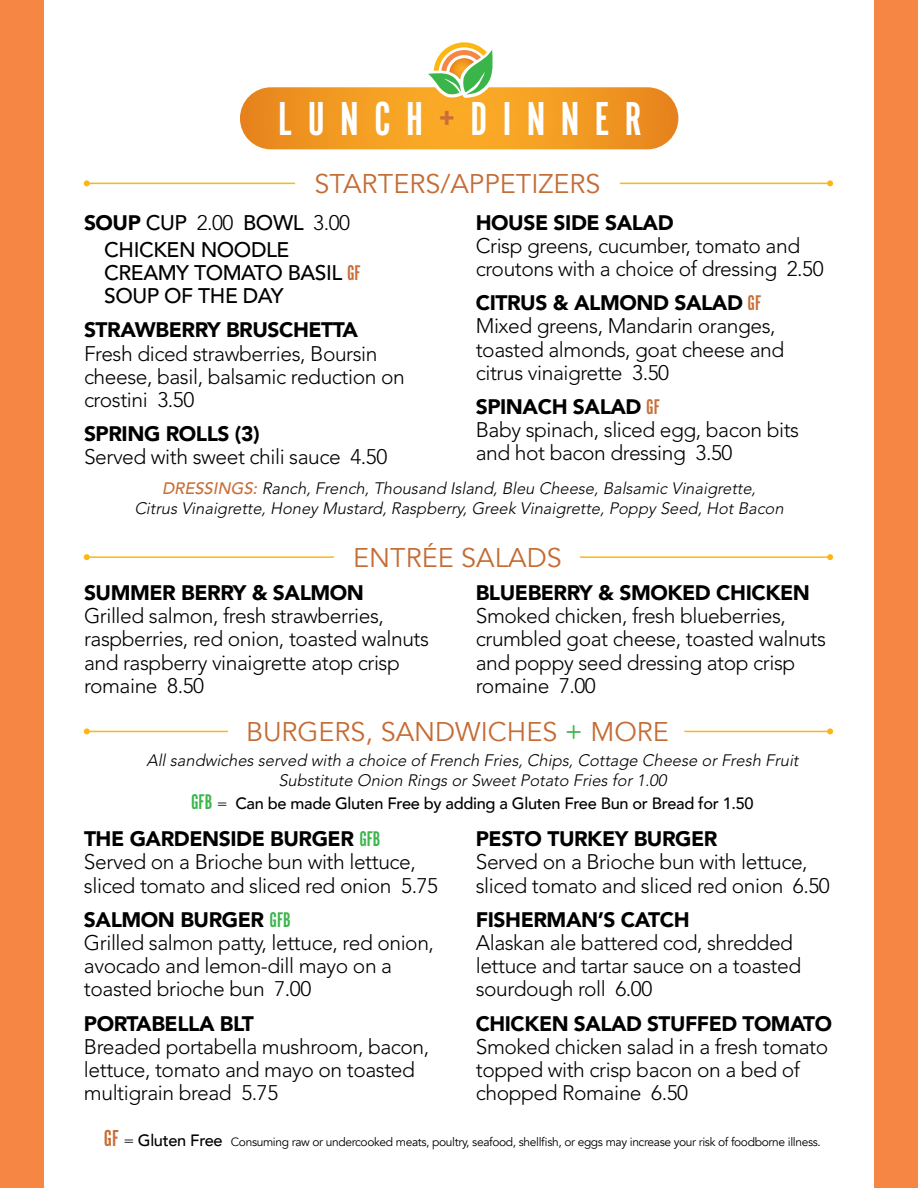
<style>
.page{position:relative;width:918px;height:1188px;background:#fff}
.page>*{position:absolute;margin:0;border:0;box-sizing:border-box;transform-origin:0 0}
.t1{font:49.5px "Alternate Got No 1 D";letter-spacing:.31em;color:#fff}
.t2{font:27px "Avenir";color:#c46c35}
.t3{font:300 21px/23.2px "Avenir LT Std";letter-spacing:-.02em;color:#000}
.t4{font:900 21px "Avenir";letter-spacing:-.02em;color:#000}
.t5{font:500 21px/27.2px "Avenir LT Std";letter-spacing:-.02em;color:#000}
.t6{font:italic 300 16.5px/19.8px "Avenir LT Std";color:#000;text-align:center}
.t7{font:500 16.35px "Avenir";letter-spacing:-.02em;color:#000}
.t8{font:12px "Avenir";letter-spacing:-.03em;color:#000}
.s1{color:#c86e37}
.s2{font-family:"Alternate Got No 1 D";font-weight:400;font-size:22.05px;color:#c86e37}
.s3{font-weight:500;color:#c86e37}
.s4{font-family:"Avenir";font-weight:900}
.s5{font-weight:300}
.s6{color:#39b54a}
.s7{font-family:"Alternate Got No 1 D";font-weight:400;font-size:22.05px;color:#39b54a}
.s8{font-family:"Alternate Got No 1 D";font-size:24px;color:#c86e37}
.s9{font-weight:300;font-size:16.35px}
.s10{font-weight:500;font-size:16.35px}
</style>
<div class="page">
<div style="left:0;top:0;width:43px;height:1188px;background:#f68644"></div>
<div style="left:875px;top:0;width:43px;height:1188px;background:#f68644"></div>
<hr style="left:87px;top:183px;width:208px;height:1px;background:#fdb714">
<svg style="left:84px;top:180px;width:6px;height:6px"></svg>
<hr style="left:87px;top:731px;width:141px;height:1px;background:#fdb714">
<svg style="left:84px;top:728px;width:6px;height:6px"></svg>
<hr style="left:87px;top:556px;width:247px;height:2px;background:#fdb714">
<svg style="left:84px;top:554px;width:6px;height:6px"></svg>
<hr style="left:620px;top:183px;width:210px;height:1px;background:#fdb714">
<svg style="left:827px;top:180px;width:6px;height:6px"></svg>
<hr style="left:684px;top:731px;width:146px;height:1px;background:#fdb714">
<svg style="left:827px;top:728px;width:6px;height:6px"></svg>
<hr style="left:580px;top:556px;width:250px;height:2px;background:#fdb714">
<svg style="left:827px;top:554px;width:6px;height:6px"></svg>
<svg style="left:240px;top:87px;width:438px;height:62px;background:#f09822"></svg>
<svg style="left:422px;top:42px;width:75px;height:108px"></svg>
<h1 class="t1" style="left:278px;top:93px;width:365px">LUNCH<span class="s1">+</span>DINNER</h1>
<p class="t2" style="left:314px;top:168px;width:288px">STARTERS/APPETIZERS</p>
<p class="t4" style="left:476px;top:204px;width:199px">HOUSE SIDE SALAD</p>
<p class="t3" style="left:476px;top:234px;width:349px">Crisp greens, cucumber, tomato and croutons with a choice of dressing 2.50</p>
<p class="t4" style="left:476px;top:285px;width:287px">CITRUS &amp; ALMOND SALAD <span class="s2">GF</span></p>
<p class="t3" style="left:476px;top:315px;width:310px">Mixed greens, Mandarin oranges, toasted almonds, goat cheese and citrus vinaigrette 3.50</p>
<p class="t4" style="left:476px;top:389px;width:185px">SPINACH SALAD <span class="s2">GF</span></p>
<p class="t3" style="left:476px;top:418px;width:325px">Baby spinach, sliced egg, bacon bits and hot bacon dressing 3.50</p>
<p class="t6" style="left:134px;top:479px;width:654px"><span class="s3">DRESSINGS:</span> Ranch,French,Thousand Island,Bleu Cheese,Balsamic Vinaigrette,<br>Citrus Vinaigrette,Honey Mustard,Raspberry,Greek Vinaigrette,Poppy Seed,HotBacon</p>
<p class="t5" style="left:104px;top:209px;width:247px;text-indent:-20px"><span class="s4">SOUP</span> CUP <span class="s5">2.00</span> BOWL <span class="s5">3.00<br></span>CHICKEN NOODLE</p>
<p class="t5" style="left:104px;top:262px;width:258px;line-height:23.2px">CREAMY TOMATO BASIL <span class="s2">GF<br></span>SOUP OF THE DAY</p>
<p class="t4" style="left:84px;top:312px;width:276px">STRAWBERRY BRUSCHETTA</p>
<p class="t3" style="left:84px;top:342px;width:322px">Fresh diced strawberries, Boursin cheese, basil, balsamic reduction on crostini 3.50</p>
<p class="t4" style="left:84px;top:416px;width:177px">SPRING ROLLS (3)</p>
<p class="t3" style="left:84px;top:446px;width:305px">Served with sweet chili sauce 4.50</p>
<p class="t2" style="left:353px;top:541px;width:210px">ENTRÉE SALADS</p>
<p class="t4" style="left:84px;top:574px;width:282px">SUMMER BERRY &amp; SALMON</p>
<p class="t3" style="left:84px;top:604px;width:347px">Grilled salmon, fresh strawberries, raspberries, red onion, toasted walnuts and raspberry vinaigrette atop crisp romaine 8.50</p>
<p class="t4" style="left:476px;top:574px;width:336px">BLUEBERRY &amp; SMOKED CHICKEN</p>
<p class="t3" style="left:476px;top:604px;width:352px">Smoked chicken, fresh blueberries, crumbled goat cheese, toasted walnuts and poppy seed dressing atop crisp romaine 7.00</p>
<p class="t2" style="left:246px;top:716px;width:424px">BURGERS, SANDWICHES <span class="s6">+</span> MORE</p>
<p class="t6" style="left:146px;top:750px;width:657px">Allsandwiches served with a choice of French Fries,Chips,Cottage Cheese orFresh Fruit<br>Substitute Onion Rings orSweetPotato Fries for1.00</p>
<p class="t7" style="left:191px;top:789px;width:564px"><span class="s7">GFB</span> <span class="s5">=</span> Can be made Gluten Free by adding a Gluten Free Bun or Bread for 1.50</p>
<p class="t4" style="left:84px;top:821px;width:298px">THE GARDENSIDE BURGER <span class="s7">GFB</span></p>
<p class="t3" style="left:84px;top:851px;width:356px">Served on a Brioche bun with lettuce, sliced tomato and sliced red onion 5.75</p>
<p class="t4" style="left:84px;top:901px;width:208px">SALMON BURGER <span class="s7">GFB</span></p>
<p class="t3" style="left:84px;top:931px;width:352px">Grilled salmon patty, lettuce, red onion, avocado and lemon-dill mayo on a toasted brioche bun 7.00</p>
<p class="t4" style="left:84px;top:1005px;width:172px">PORTABELLA BLT</p>
<p class="t3" style="left:84px;top:1035px;width:347px">Breaded portabella mushroom, bacon, lettuce, tomato and mayo on toasted multigrain bread 5.75</p>
<p class="t4" style="left:476px;top:821px;width:243px">PESTO TURKEY BURGER</p>
<p class="t3" style="left:476px;top:851px;width:356px">Served on a Brioche bun with lettuce, sliced tomato and sliced red onion 6.50</p>
<p class="t4" style="left:476px;top:901px;width:215px">FISHERMAN’S CATCH</p>
<p class="t3" style="left:476px;top:931px;width:327px">Alaskan ale battered cod, shredded lettuce and tartar sauce on a toasted sourdough roll 6.00</p>
<p class="t4" style="left:476px;top:1005px;width:358px">CHICKEN SALAD STUFFED TOMATO</p>
<p class="t3" style="left:476px;top:1035px;width:354px">Smoked chicken salad in a fresh tomato topped with crisp bacon on a bed of chopped Romaine 6.50</p>
<p class="t8" style="left:104px;top:1135px;width:718px"><span class="s8">GF</span> <span class="s9">=</span> <span class="s10">Gluten Free</span> Consuming raw or undercooked meats, poultry, seafood, shellfish, or eggs may increase your risk of foodborne illness.</p>
</div>
